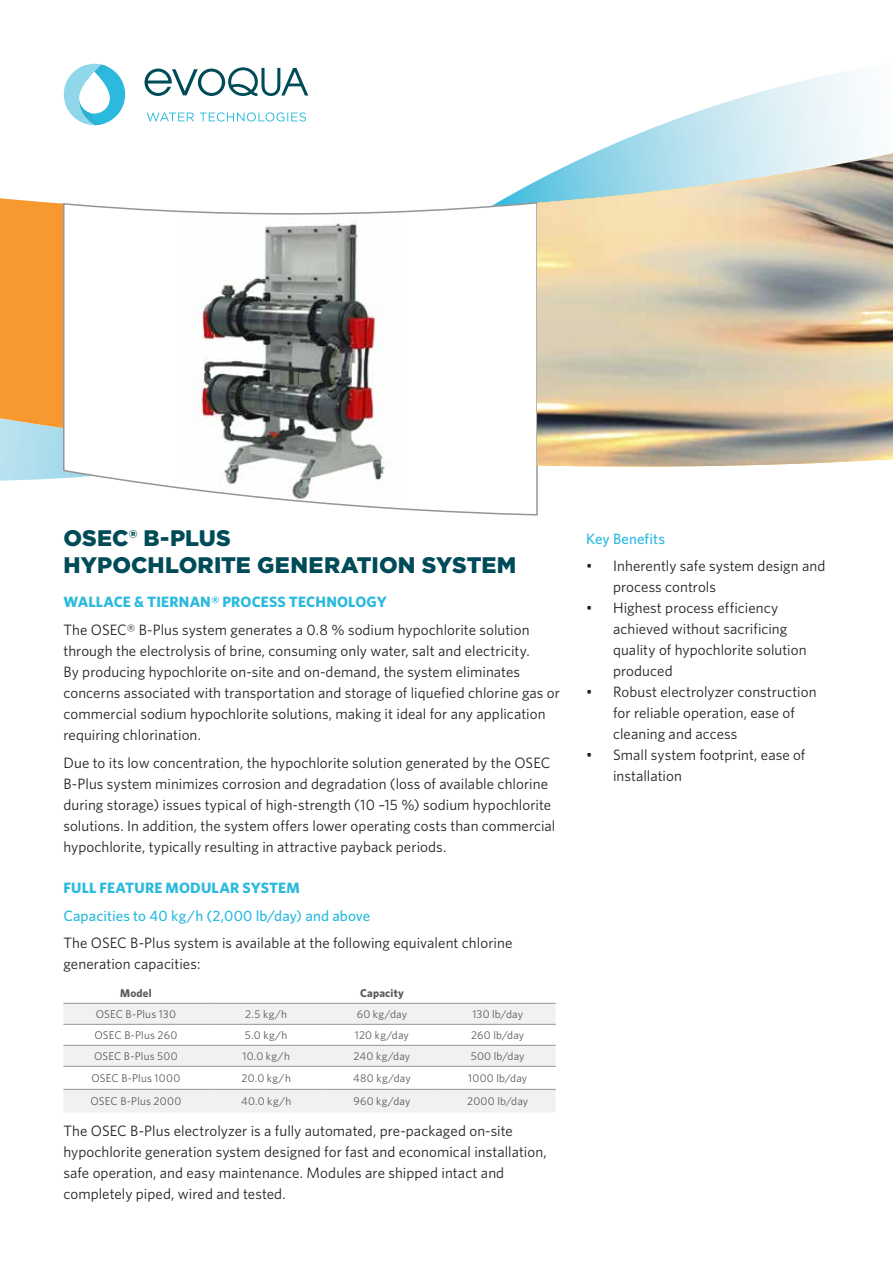
<style>
.page{position:relative;width:893px;height:1263px;background:#fff}
.page>*{position:absolute;margin:0;border:0;box-sizing:border-box;transform-origin:0 0}
.t1{font:900 22.5px/27px "Gotham";letter-spacing:.005em;color:#004b58}
.t2{font:15px/21px "Whitney";letter-spacing:.005em;color:#231f20}
.t3{font:700 15px "Whitney";letter-spacing:.01em;color:#2bbadd}
.t4{font:500 15px "Whitney";letter-spacing:.005em;color:#2bbadd}
.t5{font:11.25px "Whitney";letter-spacing:.015em;color:#58595b}
.t6{font:700 11.25px "Whitney";letter-spacing:.02em;color:#58595b}
</style>
<div class="page">
<svg style="left:144px;top:67px;width:164px;height:29px"></svg>
<svg style="left:147px;top:112px;width:47px;height:10px"></svg>
<svg style="left:200px;top:112px;width:106px;height:10px"></svg>
<svg style="left:64px;top:64px;width:61px;height:61px"></svg>
<svg style="left:500px;top:70px;width:365px;height:131px"></svg>
<svg style="left:0;top:198px;width:62px;height:283px;background:#e9a858"></svg>
<svg style="left:62px;top:201px;width:476px;height:315px"></svg>
<img style="left:537px;top:149px;width:356px;height:318px">
<svg style="left:63px;top:1004px;width:493px;height:108px;fill:#f1f1f2"></svg>
<hr style="left:63px;top:1003px;width:145px;height:1px;background:#939598">
<hr style="left:208px;top:1003px;width:116px;height:1px;background:#939598">
<hr style="left:324px;top:1003px;width:116px;height:1px;background:#939598">
<hr style="left:440px;top:1003px;width:116px;height:1px;background:#939598">
<hr style="left:63px;top:1024px;width:145px;height:1px;background:#939598">
<hr style="left:208px;top:1024px;width:116px;height:1px;background:#939598">
<hr style="left:324px;top:1024px;width:116px;height:1px;background:#939598">
<hr style="left:440px;top:1024px;width:116px;height:1px;background:#939598">
<hr style="left:63px;top:1045px;width:145px;height:1px;background:#939598">
<hr style="left:208px;top:1045px;width:116px;height:1px;background:#939598">
<hr style="left:324px;top:1045px;width:116px;height:1px;background:#939598">
<hr style="left:440px;top:1045px;width:116px;height:1px;background:#939598">
<hr style="left:63px;top:1066px;width:145px;height:1px;background:#939598">
<hr style="left:208px;top:1066px;width:116px;height:1px;background:#939598">
<hr style="left:324px;top:1066px;width:116px;height:1px;background:#939598">
<hr style="left:440px;top:1066px;width:116px;height:1px;background:#939598">
<hr style="left:63px;top:1089px;width:145px;height:1px;background:#939598">
<hr style="left:208px;top:1089px;width:116px;height:1px;background:#939598">
<hr style="left:324px;top:1089px;width:116px;height:1px;background:#939598">
<hr style="left:440px;top:1089px;width:116px;height:1px;background:#939598">
<h1 class="t1" style="left:63px;top:524px;width:455px">OSEC® B-PLUS<br>HYPOCHLORITE GENERATION SYSTEM</h1>
<p class="t3" style="left:63px;top:592px;width:325px">WALLACE &amp; TIERNAN® PROCESS TECHNOLOGY</p>
<p class="t2" style="left:63px;top:619px;width:498px">The OSEC® B-Plus system generates a 0.8 % sodium hypochlorite solution through the electrolysis of brine, consuming only water, salt and electricity.<br>By producing hypochlorite on-site and on-demand, the system eliminates concerns associated with transportation and storage of liquefied chlorine gas or commercial sodium hypochlorite solutions, making it ideal for any application requiring chlorination.</p>
<p class="t2" style="left:63px;top:751px;width:494px">Due to its low concentration, the hypochlorite solution generated by the OSEC B-Plus system minimizes corrosion and degradation (loss of available chlorine during storage) issues typical of high-strength (10 –15 %) sodium hypochlorite solutions. In addition, the system offers lower operating costs than commercial hypochlorite, typically resulting in attractive payback periods.</p>
<p class="t3" style="left:63px;top:877px;width:238px">FULL FEATURE MODULAR SYSTEM</p>
<p class="t4" style="left:63px;top:905px;width:308px">Capacities to 40 kg/h (2,000 lb/day) and above</p>
<p class="t2" style="left:63px;top:932px;width:450px">The OSEC B-Plus system is available at the following equivalent chlorine generation capacities:</p>
<p class="t6" style="left:120px;top:986px;width:33px">Model</p>
<p class="t6" style="left:360px;top:986px;width:45px">Capacity</p>
<p class="t5" style="left:96px;top:1007px;width:82px">OSEC B-Plus 130</p>
<p class="t5" style="left:245px;top:1007px;width:43px">2.5 kg/h</p>
<p class="t5" style="left:357px;top:1007px;width:52px">60 kg/day</p>
<p class="t5" style="left:472px;top:1007px;width:52px">130 lb/day</p>
<p class="t5" style="left:94px;top:1028px;width:84px">OSEC B-Plus 260</p>
<p class="t5" style="left:245px;top:1028px;width:44px">5.0 kg/h</p>
<p class="t5" style="left:355px;top:1028px;width:56px">120 kg/day</p>
<p class="t5" style="left:471px;top:1028px;width:55px">260 lb/day</p>
<p class="t5" style="left:94px;top:1049px;width:85px">OSEC B-Plus 500</p>
<p class="t5" style="left:242px;top:1049px;width:49px">10.0 kg/h</p>
<p class="t5" style="left:354px;top:1049px;width:58px">240 kg/day</p>
<p class="t5" style="left:471px;top:1049px;width:55px">500 lb/day</p>
<p class="t5" style="left:91px;top:1071px;width:90px">OSEC B-Plus 1000</p>
<p class="t5" style="left:242px;top:1071px;width:51px">20.0 kg/h</p>
<p class="t5" style="left:353px;top:1071px;width:59px">480 kg/day</p>
<p class="t5" style="left:468px;top:1071px;width:61px">1000 lb/day</p>
<p class="t5" style="left:90px;top:1094px;width:92px">OSEC B-Plus 2000</p>
<p class="t5" style="left:241px;top:1094px;width:52px">40.0 kg/h</p>
<p class="t5" style="left:353px;top:1094px;width:59px">960 kg/day</p>
<p class="t5" style="left:467px;top:1094px;width:63px">2000 lb/day</p>
<p class="t2" style="left:63px;top:1120px;width:485px">The OSEC B-Plus electrolyzer is a fully automated, pre-packaged on-site hypochlorite generation system designed for fast and economical installation, safe operation, and easy maintenance. Modules are shipped intact and completely piped, wired and tested.</p>
<p class="t4" style="left:586px;top:528px;width:80px">Key Benefits</p>
<p class="t2" style="left:613px;top:555px;width:214px;text-indent:-27px">• Inherently safe system design and process controls</p>
<p class="t2" style="left:613px;top:597px;width:195px;text-indent:-27px">• Highest process efficiency achieved without sacrificing quality of hypochlorite solution produced</p>
<p class="t2" style="left:613px;top:681px;width:205px;text-indent:-27px">• Robust electrolyzer construction for reliable operation, ease of cleaning and access</p>
<p class="t2" style="left:613px;top:744px;width:194px;text-indent:-27px">• Small system footprint, ease of installation</p>
</div>
